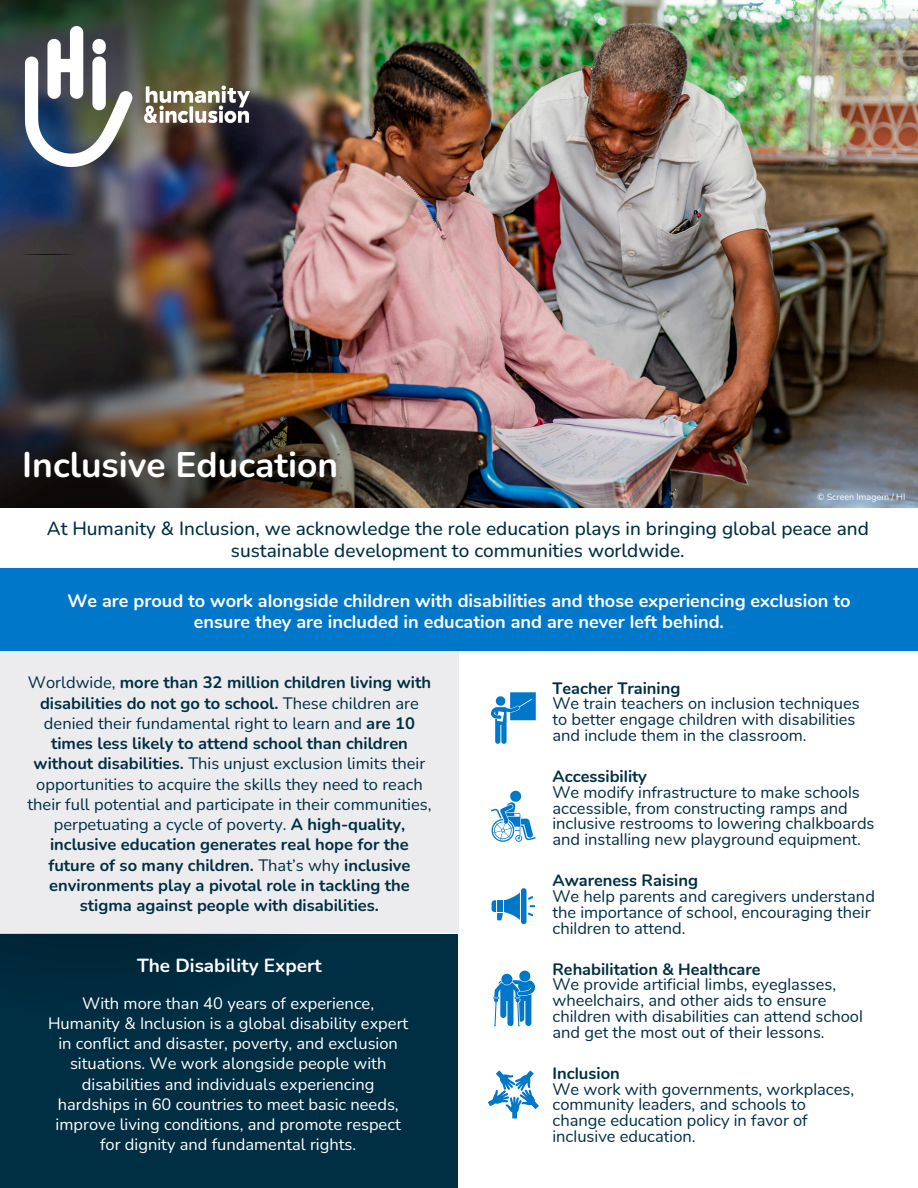
<style>
.page{position:relative;width:918px;height:1188px;background:#fff}
.page>*{position:absolute;margin:0;border:0;box-sizing:border-box;transform-origin:0 0}
.t1{font:700 35.4px "Nunito";color:#fff}
.t2{font:500 19.05px/22.5px "Nunito";color:#002e43;text-align:center}
.t3{font:700 19.05px "Nunito";color:#fff}
.t4{font:700 18.15px/21.3px "Nunito";color:#fff;text-align:center}
.t5{font:16.5px/15.8px "Nunito";color:#002e43}
.t6{font:700 16.5px/20.2px "Nunito";color:#002e43;text-align:center}
.t7{font:16.5px/20.2px "Nunito";color:#fff;text-align:center}
.t8{font:9px "Nunito";color:#fff}
.s1{font-weight:400}
.s2{font-weight:700}
</style>
<div class="page">
<div style="left:0;top:934px;width:459px;height:254px;background:#002e43"></div>
<img style="left:430px;top:0;width:487px;height:508px">
<img style="left:0;top:253px;width:465px;height:764px">
<div style="left:0;top:509px;width:918px;height:64px;background:#fff"></div>
<img style="left:0;top:0;width:430px;height:255px">
<div style="left:459px;top:647px;width:459px;height:541px;background:#fff"></div>
<img style="left:5px;top:6px;width:263px;height:180px">
<svg style="left:493px;top:971px;width:42px;height:55px"></svg>
<svg style="left:491px;top:790px;width:45px;height:52px"></svg>
<svg style="left:492px;top:888px;width:43px;height:36px"></svg>
<svg style="left:491px;top:692px;width:45px;height:52px"></svg>
<svg style="left:488px;top:1070px;width:50px;height:48px"></svg>
<div style="left:0;top:651px;width:459px;height:282px;background:#ececef"></div>
<div style="left:0;top:568px;width:918px;height:83px;background:#0077c8"></div>
<h1 class="t1" style="left:22px;top:441px;width:317px">Inclusive Education</h1>
<p class="t8" style="left:817px;top:491px;width:90px">© Screen Imagem / HI</p>
<p class="t2" style="left:47px;top:517px;width:824px">At Humanity &amp; Inclusion, we acknowledge the role education plays in bringing global peace and sustainable development to communities worldwide.</p>
<p class="t4" style="left:67px;top:590px;width:785px">We are proud to work alongside children with disabilities and those experiencing exclusion to ensure they are included in education and are never left behind.</p>
<h3 class="t6" style="left:27px;top:673px;width:406px"><span class="s1">Worldwide,</span> more than 32 million children living with disabilities do not go to school. <span class="s1">These children are denied their fundamental right to learn and</span> are 10 times less likely to attend school than children without disabilities. <span class="s1">This unjust exclusion limits their opportunities to acquire the skills they need to reach their full potential and participate in their communities, perpetuating a cycle of poverty.</span> A high-quality, inclusive education generates real hope for the future of so many children. <span class="s1">That’s why</span> inclusive environments play a pivotal role in tackling the stigma against people with disabilities.</h3>
<p class="t3" style="left:137px;top:953px;width:186px">The Disability Expert</p>
<p class="t7" style="left:48px;top:993px;width:362px">With more than 40 years of experience, Humanity &amp; Inclusion is a global disability expert in conflict and disaster, poverty, and exclusion situations. We work alongside people with disabilities and individuals experiencing hardships in 60 countries to meet basic needs, improve living conditions, and promote respect for dignity and fundamental rights.</p>
<h2 class="t5" style="left:552px;top:680px;width:309px"><span class="s2">Teacher Training<br></span>We train teachers on inclusion techniques to better engage children with disabilities and include them in the classroom.</h2>
<p class="t5" style="left:552px;top:769px;width:324px"><span class="s2">Accessibility<br></span>We modify infrastructure to make schools accessible, from constructing ramps and inclusive restrooms to lowering chalkboards and installing new playground equipment.</p>
<h2 class="t5" style="left:552px;top:873px;width:324px"><span class="s2">Awareness Raising<br></span>We help parents and caregivers understand the importance of school, encouraging their children to attend.</h2>
<h2 class="t5" style="left:552px;top:961px;width:312px"><span class="s2">Rehabilitation &amp; Healthcare<br></span>We provide artificial limbs, eyeglasses, wheelchairs, and other aids to ensure children with disabilities can attend school and get the most out of their lessons.</h2>
<h3 class="t5" style="left:552px;top:1066px;width:303px"><span class="s2">Inclusion<br></span>We work with governments, workplaces, community leaders, and schools to change education policy in favor of inclusive education.</h3>
</div>
